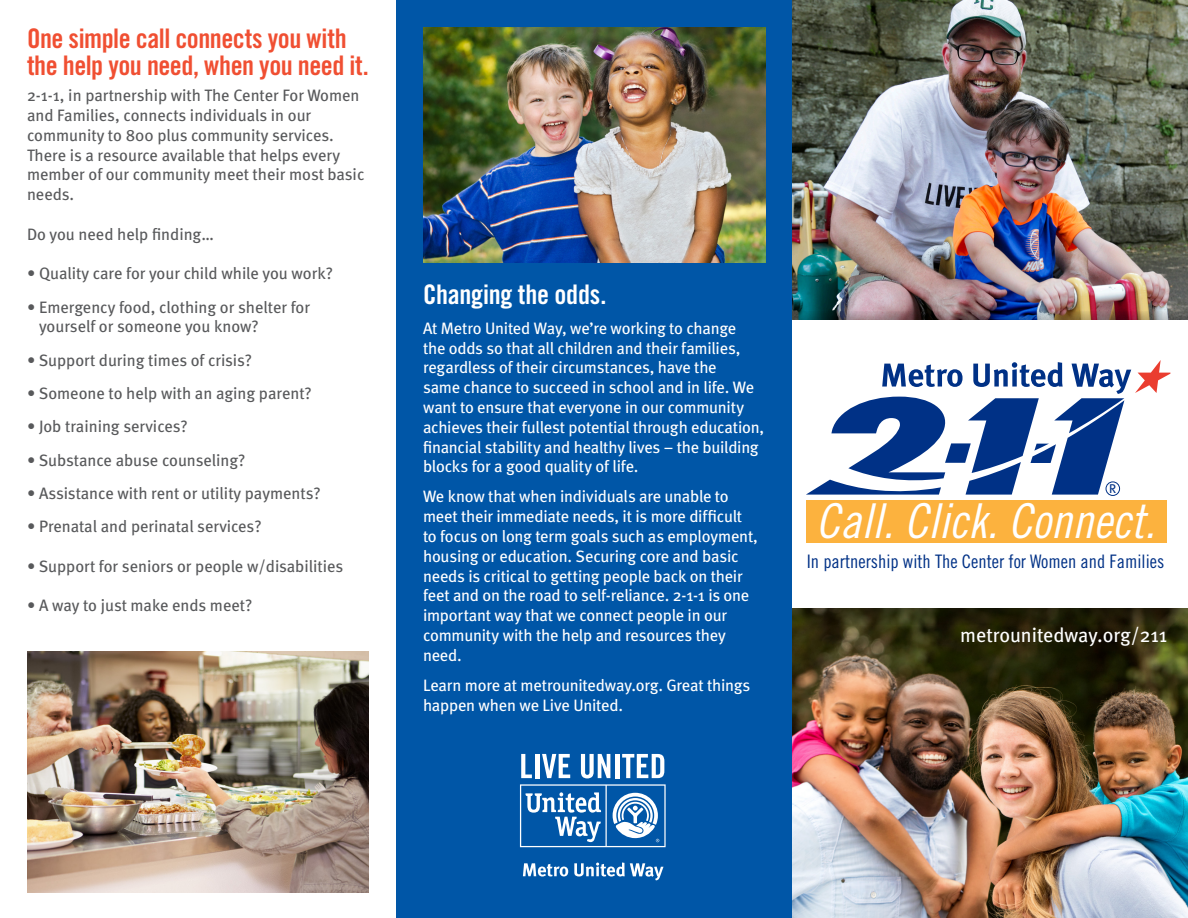
<style>
.page{position:relative;width:1188px;height:918px;background:#fff}
.page>*{position:absolute;margin:0;border:0;box-sizing:border-box;transform-origin:0 0}
.t1{font:48.15px "Trade Gothic Cond Eighteen Obl";color:#fff}
.t2{font:27px/27px "Trade Gothic Bold Cond Twenty";letter-spacing:-.02em;color:#f04f32}
.t3{font:27px "Trade Gothic Bold Cond Twenty";letter-spacing:-.01em;color:#fff}
.t4{font:20.1px "Meta";color:#fff}
.t5{font:18.6px "Trade Gothic Cond Eighteen";color:#003186}
.t6{font:16.5px/19.8px "Meta";letter-spacing:-.015em;color:#fff}
.t7{font:16.5px/19.8px "Meta";color:#58595b}
.t8{font:12.75px "Meta";color:#003186}
</style>
<div class="page">
<img style="left:792px;top:0;width:396px;height:311px">
<img style="left:792px;top:624px;width:396px;height:294px">
<img style="left:792px;top:311px;width:396px;height:313px">
<div style="left:783px;top:321px;width:405px;height:287px;background:#fff"></div>
<div style="left:396px;top:0;width:396px;height:918px;background:#0056a7"></div>
<div style="left:807px;top:500px;width:360px;height:42px;background:#fcb23e"></div>
<svg style="left:807px;top:360px;width:363px;height:135px"></svg>
<div style="left:1106px;top:482px;width:14px;height:14px;border:1px solid #003186;border-radius:50%"></div>
<svg style="left:521px;top:754px;width:11px;height:24px"></svg>
<hr style="left:535px;top:754px;width:4px;height:24px;background:#fff">
<svg style="left:542px;top:754px;width:28px;height:24px"></svg>
<svg style="left:581px;top:754px;width:29px;height:24px"></svg>
<hr style="left:615px;top:754px;width:4px;height:24px;background:#fff">
<svg style="left:622px;top:754px;width:42px;height:24px"></svg>
<svg style="left:520px;top:784px;width:146px;height:63px"></svg>
<svg style="left:523px;top:863px;width:45px;height:14px"></svg>
<svg style="left:574px;top:862px;width:90px;height:18px"></svg>
<img style="left:423px;top:27px;width:342px;height:235px">
<img style="left:27px;top:652px;width:342px;height:240px">
<p class="t2" style="left:27px;top:24px;width:343px">One simple call connects you with the help you need, when you need it.</p>
<p class="t7" style="left:27px;top:85px;width:339px">2-1-1, in partnership with The Center For Women and Families, connects individuals in our community to 800 plus community services.<br>There is a resource available that helps every member of our community meet their most basic needs.</p>
<p class="t7" style="left:27px;top:224px;width:188px">Do you need help finding…</p>
<p class="t7" style="left:27px;top:264px;width:307px">• Quality care for your child while you work?</p>
<p class="t7" style="left:39px;top:297px;width:272px;text-indent:-12px">• Emergency food, clothing or shelter for yourself or someone you know?</p>
<p class="t7" style="left:27px;top:350px;width:227px">• Support during times of crisis?</p>
<p class="t7" style="left:27px;top:383px;width:286px">• Someone to help with an aging parent?</p>
<p class="t7" style="left:27px;top:417px;width:162px">• Job training services?</p>
<p class="t7" style="left:27px;top:450px;width:220px">• Substance abuse counseling?</p>
<p class="t7" style="left:27px;top:483px;width:295px">• Assistance with rent or utility payments?</p>
<p class="t7" style="left:27px;top:516px;width:236px">• Prenatal and perinatal services?</p>
<p class="t7" style="left:27px;top:556px;width:318px">• Support for seniors or people w/disabilities</p>
<p class="t7" style="left:27px;top:596px;width:227px">• A way to just make ends meet?</p>
<p class="t3" style="left:423px;top:278px;width:185px">Changing the odds.</p>
<p class="t6" style="left:423px;top:318px;width:343px">At Metro United Way, we’re working to change<br>the odds so that all children and their families, regardless of their circumstances, have the<br>same chance to succeed in school and in life. We want to ensure that everyone in our community achieves their fullest potential through education, financial stability and healthy lives – the building blocks for a good quality of life.</p>
<p class="t6" style="left:423px;top:487px;width:337px">We know that when individuals are unable to meet their immediate needs, it is more difficult to focus on long term goals such as employment, housing or education. Securing core and basic needs is critical to getting people back on their feet and on the road to self-reliance. 2-1-1 is one important way that we connect people in our community with the help and resources they need.</p>
<p class="t6" style="left:423px;top:675px;width:329px">Learn more at metrounitedway.org. Great things happen when we Live United.</p>
<p class="t8" style="left:1109px;top:481px;width:9px">R</p>
<p class="t1" style="left:816px;top:492px;width:341px">Call. Click. Connect.</p>
<p class="t5" style="left:807px;top:550px;width:359px">In partnership with The Center for Women and Families</p>
<p class="t4" style="left:960px;top:623px;width:209px">metrounitedway.org/211</p>
</div>
